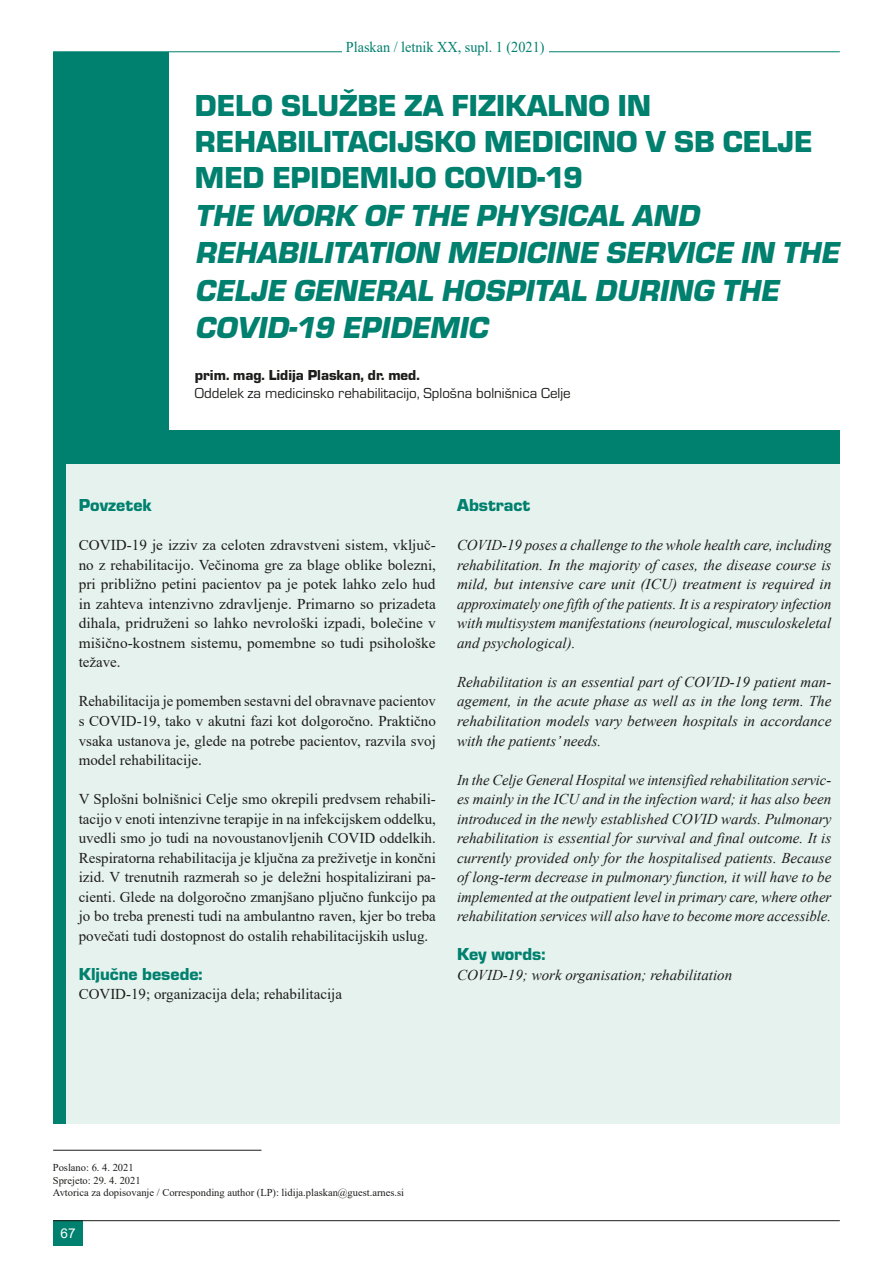
<style>
.page{position:relative;width:893px;height:1263px;background:#fff}
.page>*{position:absolute;margin:0;border:0;box-sizing:border-box;transform-origin:0 0}
.glavni_naslov_italic{font:italic 31.5px/37.5px "Eurostile TEE Blac";color:#00806e}
.glavni_naslov{font:31.5px/36px "Eurostile TEE Blac";color:#00806e}
.podnaslov{font:18px "Eurostile TEE Blac";color:#00806e}
.body_tekst_italic{font:italic 15px/19.5px "Times New Roman";color:#1d1d1b;text-align:justify}
.body_tekst{font:15px/19.5px "Times New Roman";color:#1d1d1b;text-align:justify}
.Ustanove{font:15px "Eurostile TEE";color:#1d1d1b}
.Avtorji{font:15px "Eurostile TEE Blac";color:#1d1d1b}
.t1{font:15px "Times New Roman";color:#00806e;scale:.95 1}
.t2{font:13.5px "Arial";color:#fff}
.body_tekst-2{font:10.5px "Times New Roman";color:#1d1d1b}
</style>
<div class="page">
<div style="left:53px;top:52px;width:787px;height:1072px;background:#00806e"></div>
<div style="left:169px;top:52px;width:671px;height:378px;background:#fff"></div>
<hr style="left:53px;top:1150px;width:208px;height:1px;background:#1d1d1b">
<div style="left:66px;top:464px;width:391px;height:660px;background:#e6f2ee"></div>
<div style="left:457px;top:464px;width:383px;height:660px;background:#e6f2ee"></div>
<hr style="left:53px;top:52px;width:787px;height:1px;background:#00806e">
<div style="left:342px;top:31px;width:206px;height:26px;background:#fff"></div>
<div style="left:53px;top:1220px;width:30px;height:26px;background:#00806e"></div>
<hr style="left:53px;top:1220px;width:787px;height:1px;background:#1d1d1b">
<p class="t1" style="left:346px;top:36px;width:211px">Plaskan / letnik XX, supl. 1 (2021)</p>
<p class="glavni_naslov" style="left:195px;top:88px;width:619px">DELO SLUŽBE ZA FIZIKALNO IN<br>REHABILITACIJSKO MEDICINO V SB CELJE<br>MED EPIDEMIJO COVID-19</p>
<p class="glavni_naslov_italic" style="left:195px;top:197px;width:652px">THE WORK OF THE PHYSICAL AND<br>REHABILITATION MEDICINE SERVICE IN THE<br>CELJE GENERAL HOSPITAL DURING THE<br>COVID-19 EPIDEMIC</p>
<p class="Avtorji" style="left:195px;top:367px;width:226px">prim. mag. Lidija Plaskan, dr. med.</p>
<p class="Ustanove" style="left:195px;top:385px;width:377px">Oddelek za medicinsko rehabilitacijo, Splošna bolnišnica Celje</p>
<p class="podnaslov" style="left:79px;top:496px;width:75px">Povzetek</p>
<p class="body_tekst" style="left:79px;top:535px;width:359px">COVID-19 je izziv za celoten zdravstveni sistem, vključ&shy;no z rehabilitacijo. Večinoma gre za blage oblike bolezni, pri približno petini pacientov pa je potek lahko zelo hud in zahteva intenzivno zdravljenje. Primarno so prizadeta dihala, pridruženi so lahko nevrološki izpadi, bolečine v mišično-kostnem sistemu, pomembne so tudi psihološke težave.</p>
<p class="body_tekst" style="left:79px;top:691px;width:359px">Rehabilitacija je pomemben sestavni del obravnave pacientov s COVID-19, tako v akutni fazi kot dolgoročno. Praktično vsaka ustanova je, glede na potrebe pacientov, razvila svoj model rehabilitacije.</p>
<p class="body_tekst" style="left:79px;top:789px;width:359px">V Splošni bolnišnici Celje smo okrepili predvsem rehabili&shy;tacijo v enoti intenzivne terapije in na infekcijskem oddelku, uvedli smo jo tudi na novoustanovljenih COVID oddelkih.<br>Respiratorna rehabilitacija je ključna za preživetje in končni izid. V trenutnih razmerah so je deležni hospitalizirani pa&shy;cienti. Glede na dolgoročno zmanjšano pljučno funkcijo pa jo bo treba prenesti tudi na ambulantno raven, kjer bo treba povečati tudi dostopnost do ostalih rehabilitacijskih uslug.</p>
<p class="podnaslov" style="left:79px;top:964px;width:125px">Ključne besede:</p>
<p class="body_tekst" style="left:79px;top:984px;width:265px">COVID-19; organizacija dela; rehabilitacija</p>
<p class="podnaslov" style="left:457px;top:496px;width:75px">Abstract</p>
<p class="body_tekst_italic" style="left:457px;top:535px;width:376px">COVID-19 poses a challenge to the whole health care, including rehabilitation. In the majority of cases, the disease course is mild, but intensive care unit (ICU) treatment is required in approximately one fifth of the patients. It is a respiratory infection with multisystem manifestations (neurological, musculoskeletal and psychological).</p>
<p class="body_tekst_italic" style="left:457px;top:672px;width:376px">Rehabilitation is an essential part of COVID-19 patient man&shy;agement, in the acute phase as well as in the long term. The rehabilitation models vary between hospitals in accordance with the patients’ needs.</p>
<p class="body_tekst_italic" style="left:457px;top:769px;width:376px">In the Celje General Hospital we intensified rehabilitation servic&shy;es mainly in the ICU and in the infection ward; it has also been introduced in the newly established COVID wards. Pulmonary rehabilitation is essential for survival and final outcome. It is currently provided only for the hospitalised patients. Because of long-term decrease in pulmonary function, it will have to be implemented at the outpatient level in primary care, where other rehabilitation services will also have to become more accessible.</p>
<p class="podnaslov" style="left:457px;top:944px;width:90px">Key words:</p>
<p class="body_tekst_italic" style="left:457px;top:964px;width:277px">COVID-19; work organisation; rehabilitation</p>
<p class="body_tekst-2" style="left:53px;top:1160px;width:82px">Poslano: 6. 4. 2021</p>
<p class="body_tekst-2" style="left:53px;top:1173px;width:89px">Sprejeto: 29. 4. 2021</p>
<p class="body_tekst-2" style="left:53px;top:1185px;width:353px">Avtorica za dopisovanje / Corresponding author (LP): lidija.plaskan@guest.arnes.si</p>
<p class="t2" style="left:61px;top:1224px;width:17px">67</p>
</div>
